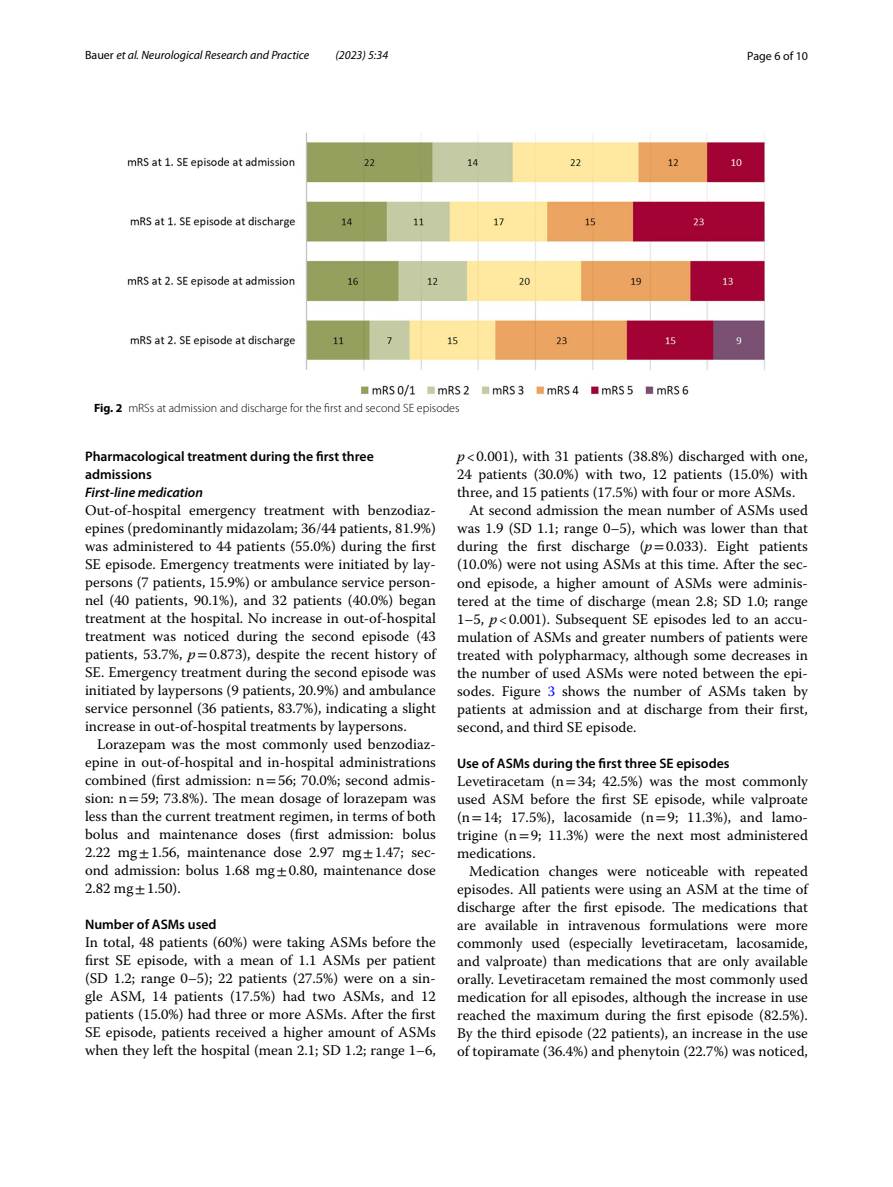
<style>
.page{position:relative;width:893px;height:1187px;background:#fff}
.page>*{position:absolute;margin:0;border:0;box-sizing:border-box;transform-origin:0 0}
.t1{font:14.7px/18px "Warnock Pro";color:#000;text-align:justify}
.t2{font:600 13.8px/18px "Myriad Pro";color:#000}
.t3{font:italic 600 13.8px "Myriad Pro";color:#000}
.t4{font:300 12px "Myriad Pro";color:#000}
.t5{font:italic 12px "Myriad Pro";color:#000}
.t6{font:12px "Myriad Pro";color:#000}
.s1{font-style:normal}
.s2{font-weight:700}
.s3{font-style:italic}
.s4{font-family:"STIX"}
.s5{color:#00f}
</style>
<div class="page">
<img style="left:127px;top:133px;width:638px;height:263px">
<p class="t5" style="left:85px;top:48px;width:226px"><span class="s1">Bauer</span> et al. Neurological Research and Practice</p>
<p class="t5" style="left:335px;top:48px;width:54px">(2023) 5:34</p>
<p class="t6" style="left:747px;top:48px;width:62px">Page 6 of 10</p>
<p class="t4" style="left:94px;top:401px;width:367px"><span class="s2">Fig. 2</span> mRSs at admission and discharge for the first and second SE episodes</p>
<p class="t2" style="left:85px;top:447px;width:290px">Pharmacological treatment during the first three admissions</p>
<p class="t3" style="left:85px;top:483px;width:120px">First‑line medication</p>
<p class="t1" style="left:85px;top:501px;width:352px">Out-of-hospital emergency treatment with benzodiaz&shy;epines (predominantly midazolam; 36/44 patients, 81.9%) was administered to 44 patients (55.0%) during the first SE episode. Emergency treatments were initiated by lay&shy;persons (7 patients, 15.9%) or ambulance service person&shy;nel (40 patients, 90.1%), and 32 patients (40.0%) began treatment at the hospital. No increase in out-of-hospital treatment was noticed during the second episode (43 patients, 53.7%, <span class="s3">p</span><span class="s4">=</span>0.873), despite the recent history of SE. Emergency treatment during the second episode was initiated by laypersons (9 patients, 20.9%) and ambulance service personnel (36 patients, 83.7%), indicating a slight increase in out-of-hospital treatments by laypersons.</p>
<p class="t1" style="left:85px;top:735px;width:352px;text-indent:12px">Lorazepam was the most commonly used benzodiaz&shy;epine in out-of-hospital and in-hospital administrations combined (first admission: n<span class="s4">=</span>56; 70.0%; second admis&shy;sion: n<span class="s4">=</span>59; 73.8%). The mean dosage of lorazepam was less than the current treatment regimen, in terms of both bolus and maintenance doses (first admission: bolus 2.22 mg<span class="s4">±</span>1.56, maintenance dose 2.97 mg<span class="s4">±</span>1.47; sec&shy;ond admission: bolus 1.68 mg<span class="s4">±</span>0.80, maintenance dose 2.82 mg<span class="s4">±</span>1.50).</p>
<p class="t2" style="left:85px;top:915px;width:133px">Number of ASMs used</p>
<p class="t1" style="left:85px;top:933px;width:352px">In total, 48 patients (60%) were taking ASMs before the first SE episode, with a mean of 1.1 ASMs per patient (SD 1.2; range 0–5); 22 patients (27.5%) were on a sin&shy;gle ASM, 14 patients (17.5%) had two ASMs, and 12 patients (15.0%) had three or more ASMs. After the first SE episode, patients received a higher amount of ASMs when they left the hospital (mean 2.1; SD 1.2; range 1–6,</p>
<p class="t1" style="left:457px;top:447px;width:352px"><span class="s3">p</span>&lt;0.001), with 31 patients (38.8%) discharged with one,</p>
<p class="t1" style="left:457px;top:465px;width:352px">24 patients (30.0%) with two, 12 patients (15.0%) with</p>
<p class="t1" style="left:457px;top:483px;width:340px">three, and 15 patients (17.5%) with four or more ASMs.</p>
<p class="t1" style="left:469px;top:501px;width:340px">At second admission the mean number of ASMs used</p>
<p class="t1" style="left:457px;top:519px;width:352px">was 1.9 (SD 1.1; range 0–5), which was lower than that</p>
<p class="t1" style="left:457px;top:537px;width:352px">during the first discharge (<span class="s3">p</span><span class="s4">=</span>0.033). Eight patients</p>
<p class="t1" style="left:457px;top:555px;width:352px">(10.0%) were not using ASMs at this time. After the sec-</p>
<p class="t1" style="left:457px;top:573px;width:352px">ond episode, a higher amount of ASMs were adminis-</p>
<p class="t1" style="left:457px;top:591px;width:352px">tered at the time of discharge (mean 2.8; SD 1.0; range</p>
<p class="t1" style="left:457px;top:609px;width:352px">1–5, <span class="s3">p</span>&lt;0.001). Subsequent SE episodes led to an accu-</p>
<p class="t1" style="left:457px;top:627px;width:352px">mulation of ASMs and greater numbers of patients were</p>
<p class="t1" style="left:457px;top:645px;width:352px">treated with polypharmacy, although some decreases in</p>
<p class="t1" style="left:457px;top:663px;width:352px">the number of used ASMs were noted between the epi-</p>
<p class="t1" style="left:457px;top:681px;width:352px">sodes. Figure <span class="s5">3</span> shows the number of ASMs taken by</p>
<p class="t1" style="left:457px;top:699px;width:352px">patients at admission and at discharge from their first,</p>
<p class="t1" style="left:457px;top:717px;width:181px">second, and third SE episode.</p>
<p class="t2" style="left:457px;top:753px;width:274px">Use of ASMs during the first three SE episodes</p>
<p class="t1" style="left:457px;top:771px;width:352px">Levetiracetam (n<span class="s4">=</span>34; 42.5%) was the most commonly used ASM before the first SE episode, while valproate (n<span class="s4">=</span>14; 17.5%), lacosamide (n<span class="s4">=</span>9; 11.3%), and lamo&shy;trigine (n<span class="s4">=</span>9; 11.3%) were the next most administered medications.</p>
<p class="t1" style="left:457px;top:861px;width:352px;text-indent:12px">Medication changes were noticeable with repeated episodes. All patients were using an ASM at the time of discharge after the first episode. The medications that are available in intravenous formulations were more commonly used (especially levetiracetam, lacosamide, and valproate) than medications that are only available orally. Levetiracetam remained the most commonly used medication for all episodes, although the increase in use reached the maximum during the first episode (82.5%).<br>By the third episode (22 patients), an increase in the use of topiramate (36.4%) and phenytoin (22.7%) was noticed,</p>
</div>
